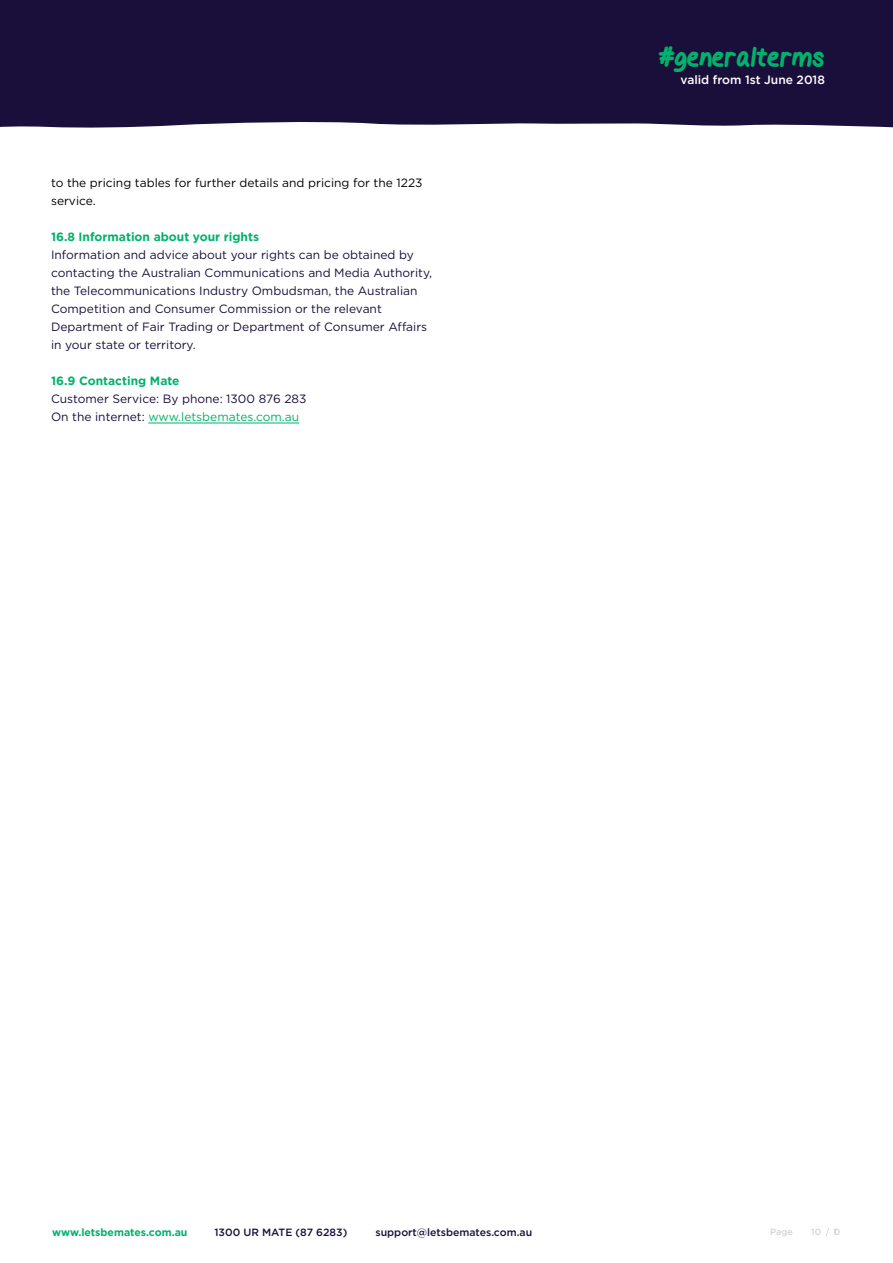
<style>
.page{position:relative;width:893px;height:1263px;background:#fff}
.page>*{position:absolute;margin:0;border:0;box-sizing:border-box;transform-origin:0 0}
.t1{font:800 26.55px "Gel Pen";color:#00b26b}
.t2{font:12px/18px "Gotham";color:#1a0e3b}
.t3{font:12px/18px "Gotham";color:#000}
.t4{font:700 12px "Gotham";color:#00b26b}
.t5{font:500 12px "Gotham";color:#fff}
.t6{font:500 10.5px "Gotham";color:#1a0e3b}
.t7{font:700 10.5px "Gotham";color:#00b26b}
.t8{font:500 9px "Gotham";color:#d1d3d4}
.s1{color:#00b26b}
</style>
<div class="page">
<svg style="left:825px;top:1227px;width:4px;height:10px"></svg>
<div style="left:0;top:0;width:893px;height:128px;background:#1a0e3b"></div>
<hr style="left:148px;top:423px;width:151px;height:1px;background:#00b26b">
<p class="t3" style="left:51px;top:174px;width:373px">to the pricing tables for further details and pricing for the 1223 service.</p>
<p class="t4" style="left:51px;top:229px;width:209px">16.8 Information about your rights</p>
<p class="t2" style="left:51px;top:246px;width:383px">Information and advice about your rights can be obtained by contacting the Australian Communications and Media Authority, the Telecommunications Industry Ombudsman, the Australian Competition and Consumer Commission or the relevant Department of Fair Trading or Department of Consumer Affairs in your state or territory.</p>
<p class="t4" style="left:51px;top:373px;width:130px">16.9 Contacting Mate</p>
<p class="t2" style="left:51px;top:390px;width:257px">Customer Service: By phone: 1300 876 283<br>On the internet: <span class="s1">www.letsbemates.com.au</span></p>
<h1 class="t1" style="left:659px;top:44px;width:168px">#generalterms</h1>
<p class="t5" style="left:680px;top:72px;width:146px">valid from 1st June 2018</p>
<p class="t7" style="left:52px;top:1225px;width:137px">www.letsbemates.com.au</p>
<p class="t6" style="left:214px;top:1225px;width:134px">1300 UR MATE (87 6283)</p>
<p class="t6" style="left:375px;top:1225px;width:158px">support@letsbemates.com.au</p>
<p class="t8" style="left:770px;top:1225px;width:24px">Page</p>
<p class="t8" style="left:811px;top:1225px;width:12px">10</p>
<p class="t8" style="left:833px;top:1225px;width:8px">10</p>
</div>
